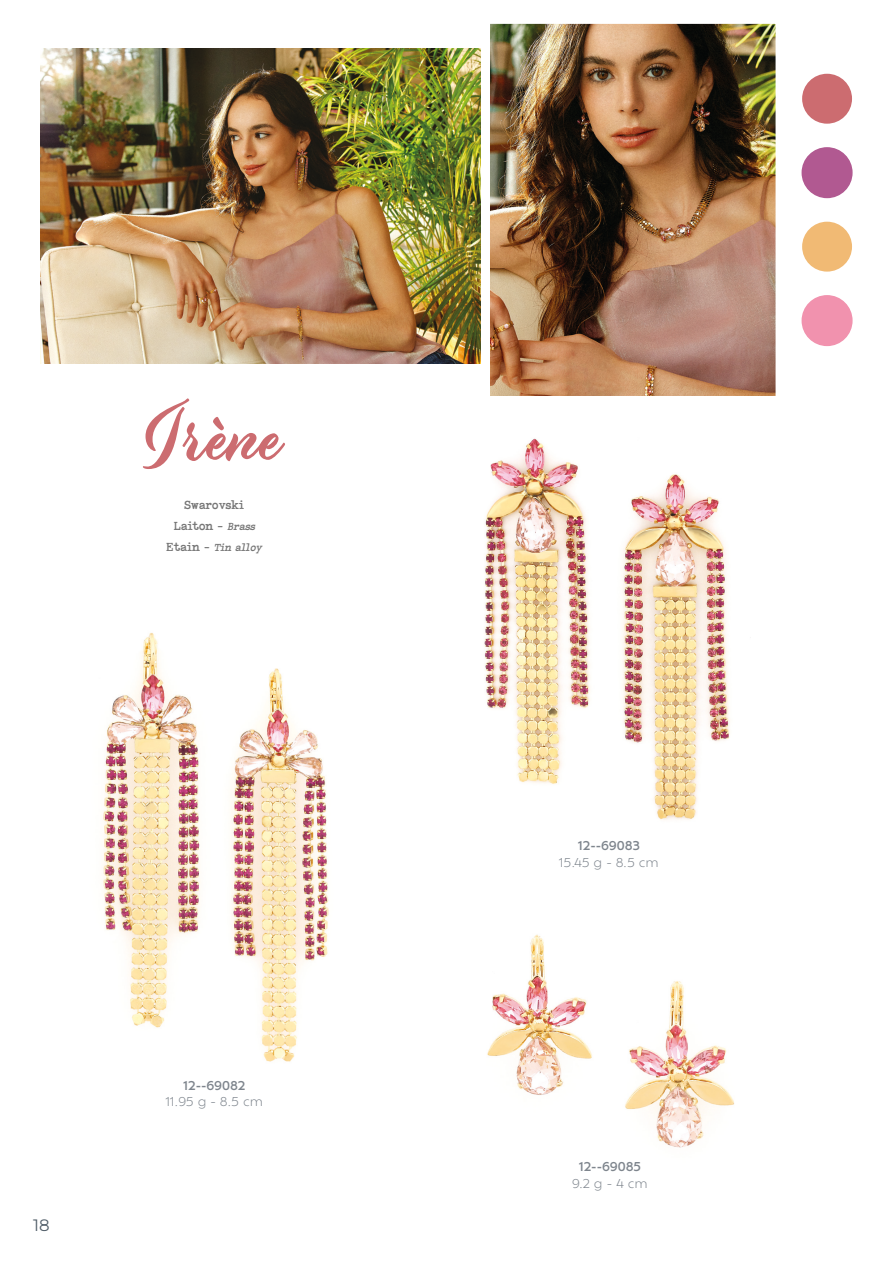
<style>
.page{position:relative;width:893px;height:1263px;background:#fff}
.page>*{position:absolute;margin:0;border:0;box-sizing:border-box;transform-origin:0 0}
.t1{font:78px "Modish";color:#cc6c70}
.t2{font:16.5px "Montserrat";color:#505d68}
.t3{font:300 12px "Ofelia Text";color:#7e858d}
.t4{font:500 12px "Ofelia Text";color:#7e858d}
.t5{font:12px/21px "Coronette";letter-spacing:-.03em;color:#757575;text-align:center}
.t6{font:italic 10.5px "Coronette";color:#757575}
.s1{font-style:italic;font-size:10.5px}
.s2{font-style:normal;font-size:12px}
</style>
<div class="page">
<img style="left:484px;top:438px;width:246px;height:382px">
<img style="left:103px;top:632px;width:226px;height:430px">
<img style="left:487px;top:934px;width:248px;height:214px">
<img style="left:41px;top:49px;width:440px;height:315px">
<img style="left:491px;top:25px;width:283px;height:370px">
<div style="left:481px;top:15px;width:303px;height:390px;border:9px solid #fff"></div>
<div style="left:802px;top:74px;width:50px;height:50px;background:#cc6c70;border-radius:50%"></div>
<div style="left:802px;top:222px;width:50px;height:50px;background:#f1ba74;border-radius:50%"></div>
<div style="left:802px;top:296px;width:50px;height:49px;background:#f192ae;border-radius:50%"></div>
<div style="left:801px;top:295px;width:52px;height:51px;border:2px solid #f192ae;border-radius:50%"></div>
<div style="left:802px;top:148px;width:50px;height:49px;background:#b15991;border-radius:50%"></div>
<div style="left:801px;top:147px;width:52px;height:51px;border:2px solid #b15991;border-radius:50%"></div>
<h1 class="t1" style="left:145px;top:386px;width:139px">Irène</h1>
<p class="t5" style="left:173px;top:494px;width:86px">Swarovski<br>Laiton - <span class="s1">Brass</span></p>
<p class="t6" style="left:166px;top:541px;width:100px"><span class="s2">E t a i n -</span> Tin alloy</p>
<h2 class="t2" style="left:33px;top:1214px;width:18px">18</h2>
<p class="t4" style="left:183px;top:1076px;width:64px">12--69082</p>
<p class="t3" style="left:165px;top:1092px;width:99px">11.95 g - 8.5 cm</p>
<p class="t4" style="left:578px;top:836px;width:63px">12--69083</p>
<p class="t3" style="left:559px;top:853px;width:101px">15.45 g - 8.5 cm</p>
<p class="t4" style="left:579px;top:1157px;width:64px">12--69085</p>
<p class="t3" style="left:572px;top:1174px;width:77px">9.2 g - 4 cm</p>
</div>
